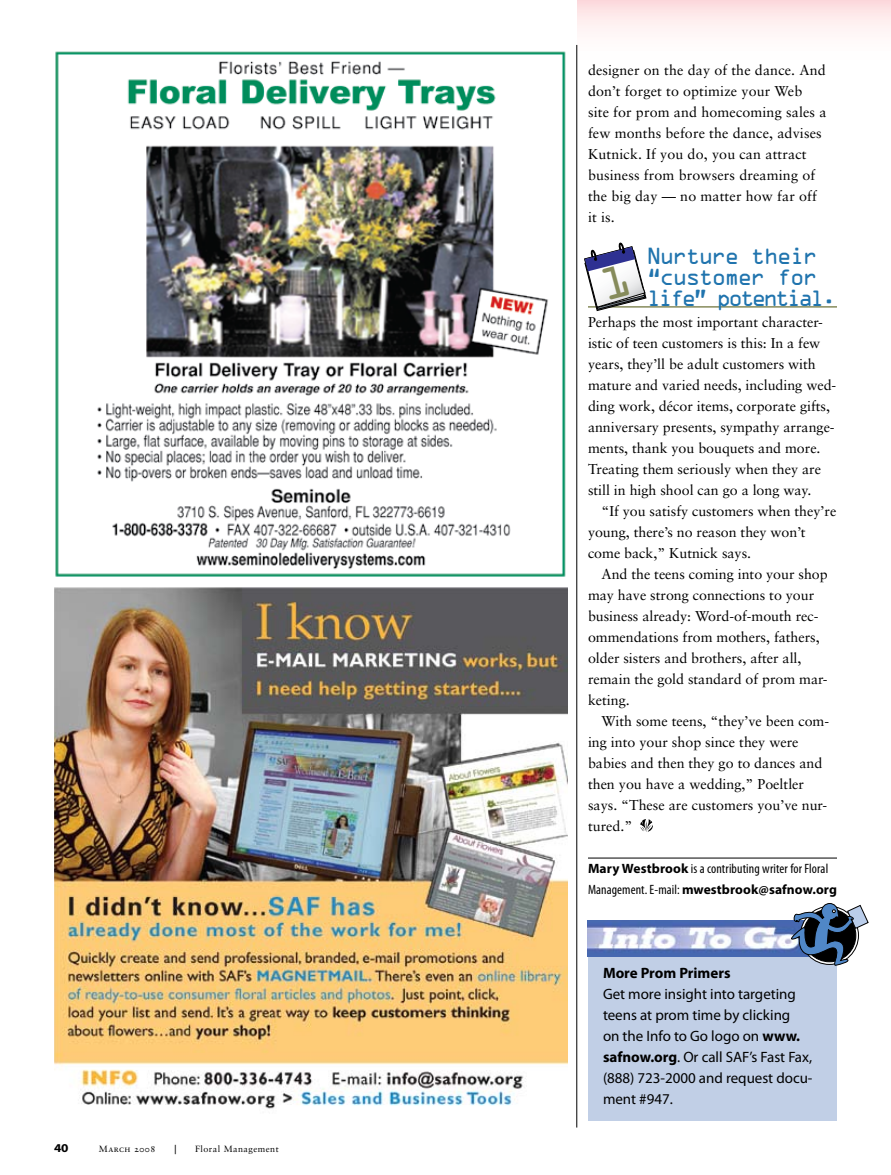
<style>
.page{position:relative;width:891px;height:1175px;background:#fff}
.page>*{position:absolute;margin:0;border:0;box-sizing:border-box;transform-origin:0 0}
.t1{font:21px/21px "OCRA Std";letter-spacing:-.1em;color:#2074ae}
.t2{font:15px/21px "Myriad Pro";color:#000}
.t3{font:700 15px "Myriad Pro";color:#000}
.t4{font:14.25px/21px "Sabon";color:#000}
.t5{font:condensed 13.5px/21px "Myriad Pro";letter-spacing:.01em;color:#000}
.t6{font:700 12px "Myriad Pro";color:#000;scale:1.1 1}
.t7{font:12px "Sabon Roman SC";color:#000}
.t8{font:9px "Sabon";letter-spacing:.05em;color:#000}
.t9{font:9px "Sabon Roman SC";letter-spacing:.05em;color:#000}
.s1{font-weight:700;font-stretch:normal}
.s2{font-weight:700}
</style>
<div class="page">
<div style="left:578px;top:0;width:313px;height:82px;background:linear-gradient(to bottom,#fde3e5,#fff)"></div>
<hr style="left:588px;top:306px;width:249px;height:2px;background:#868b5b">
<hr style="left:588px;top:857px;width:249px;height:1px;background:#000">
<svg style="left:640px;top:819px;width:13px;height:12px"></svg>
<img style="left:54px;top:587px;width:513px;height:522px">
<img style="left:55px;top:51px;width:511px;height:526px">
<hr style="left:576px;top:45px;width:1px;height:1082px;background:#000">
<div style="left:588px;top:951px;width:249px;height:169px;background:#c1cfe6"></div>
<img style="left:588px;top:920px;width:203px;height:36px">
<svg style="left:791px;top:903px;width:77px;height:62px"></svg>
<svg style="left:584px;top:242px;width:62px;height:69px"></svg>
<p class="t6" style="left:54px;top:1140px;width:15px">40</p>
<p class="t9" style="left:99px;top:1143px;width:58px">March 2008</p>
<p class="t7" style="left:174px;top:1142px;width:4px">|</p>
<p class="t8" style="left:195px;top:1143px;width:85px">Floral Management</p>
<p class="t4" style="left:588px;top:59px;width:240px">designer on the day of the dance. And don’t forget to optimize your Web site for prom and homecoming sales a few months before the dance, advises<br>Kutnick. If you do, you can attract business from browsers dreaming of the big day — no matter how far off it is.</p>
<h1 class="t1" style="left:647px;top:247px;width:192px">Nurture their “customer for life” potential.</h1>
<p class="t4" style="left:588px;top:311px;width:250px">Perhaps the most important character&shy;istic of teen customers is this: In a few years, they’ll be adult customers with mature and varied needs, including wed&shy;ding work, décor items, corporate gifts, anniversary presents, sympathy arrange&shy;ments, thank you bouquets and more.<br>Treating them seriously when they are still in high shool can go a long way.</p>
<p class="t4" style="left:588px;top:500px;width:250px;text-indent:13px">“If you satisfy customers when they’re young, there’s no reason they won’t come back,” Kutnick says.</p>
<p class="t4" style="left:588px;top:563px;width:241px;text-indent:13px">And the teens coming into your shop may have strong connections to your business already: Word-of-mouth rec&shy;ommendations from mothers, fathers, older sisters and brothers, after all, remain the gold standard of prom mar&shy;keting.</p>
<p class="t4" style="left:588px;top:710px;width:243px;text-indent:13px">With some teens, “they’ve been com&shy;ing into your shop since they were babies and then they go to dances and then you have a wedding,” Poeltler says. “These are customers you’ve nur&shy;tured.”</p>
<p class="t5" style="left:588px;top:858px;width:251px"><span class="s1">Mary Westbrook</span> is a contributing writer for Floral<br>Management. E-mail: <span class="s1">mwestbrook@safnow.org</span></p>
<p class="t3" style="left:603px;top:963px;width:129px">More Prom Primers</p>
<p class="t2" style="left:603px;top:983px;width:211px">Get more insight into targeting teens at prom time by clicking<br>on the Info to Go logo on <span class="s2">www. safnow.org</span>. Or call SAF’s Fast Fax, (888) 723-2000 and request docu&shy;ment #947.</p>
</div>
